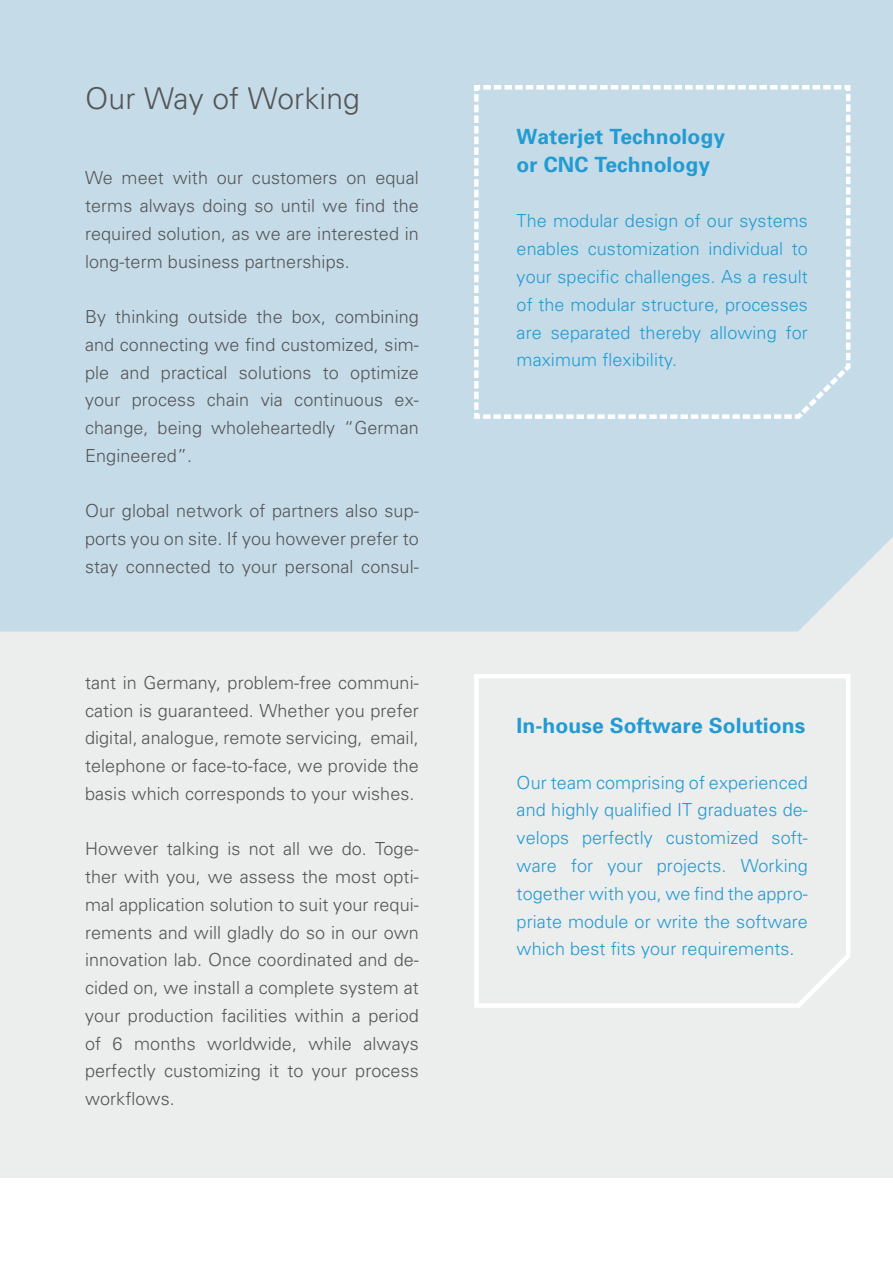
<style>
.page{position:relative;width:893px;height:1263px;background:#fff}
.page>*{position:absolute;margin:0;border:0;box-sizing:border-box;transform-origin:0 0}
.t1{font:300 30px "Univers";letter-spacing:.005em;color:#555557}
.t2{font:700 21px/27.8px "Univers";letter-spacing:.005em;color:#229bd3}
.t3{font:300 18px/27.8px "Univers";letter-spacing:.005em;color:#555557;text-align:justify}
.t4{font:300 18px/27.8px "Univers";letter-spacing:.005em;color:#229bd3;text-align:justify}
</style>
<div class="page">
<div style="left:0;top:85px;width:893px;height:1093px;background:#eceded"></div>
<div style="left:0;top:0;width:893px;height:631px;background:#c5dce8"></div>
<svg style="left:474px;top:674px;width:376px;height:334px"></svg>
<div style="left:472px;top:83px;width:381px;height:338px;background:#c5dce8"></div>
<h1 class="t1" style="left:85px;top:80px;width:276px">Our Way of Working</h1>
<p class="t3" style="left:85px;top:164px;width:335px">We meet with our customers on equal terms always doing so until we find the required solution, as we are interested in long-term business partnerships.</p>
<p class="t3" style="left:85px;top:303px;width:335px">By thinking outside the box, combining and connecting we find customized, sim&shy;ple and practical solutions to optimize your process chain via continuous ex&shy;change, being wholeheartedly “German Engineered”.</p>
<p class="t3" style="left:85px;top:497px;width:335px">Our global network of partners also sup&shy;ports you on site. If you however prefer to stay connected to your personal consul-</p>
<p class="t3" style="left:85px;top:668px;width:335px">tant in Germany, problem-free communi&shy;cation is guaranteed. Whether you prefer digital, analogue, remote servicing, email, telephone or face-to-face, we provide the basis which corresponds to your wishes.</p>
<p class="t3" style="left:85px;top:835px;width:335px">However talking is not all we do. Toge&shy;ther with you, we assess the most opti&shy;mal application solution to suit your requi&shy;rements and will gladly do so in our own innovation lab. Once coordinated and de&shy;cided on, we install a complete system at your production facilities within a period of 6 months worldwide, while always perfectly customizing it to your process workflows.</p>
<p class="t2" style="left:517px;top:123px;width:210px">Waterjet Technology or CNC Technology</p>
<p class="t4" style="left:517px;top:207px;width:293px">The modular design of our systems enables customization individual to your specific challenges. As a result of the modular structure, processes are separated thereby allowing for maximum flexibility.</p>
<p class="t2" style="left:517px;top:712px;width:290px">In-house Software Solutions</p>
<p class="t4" style="left:517px;top:768px;width:293px">Our team comprising of experienced and highly qualified IT graduates de&shy;velops perfectly customized soft&shy;ware for your projects. Working together with you, we find the appro&shy;priate module or write the software which best fits your requirements.</p>
</div>
